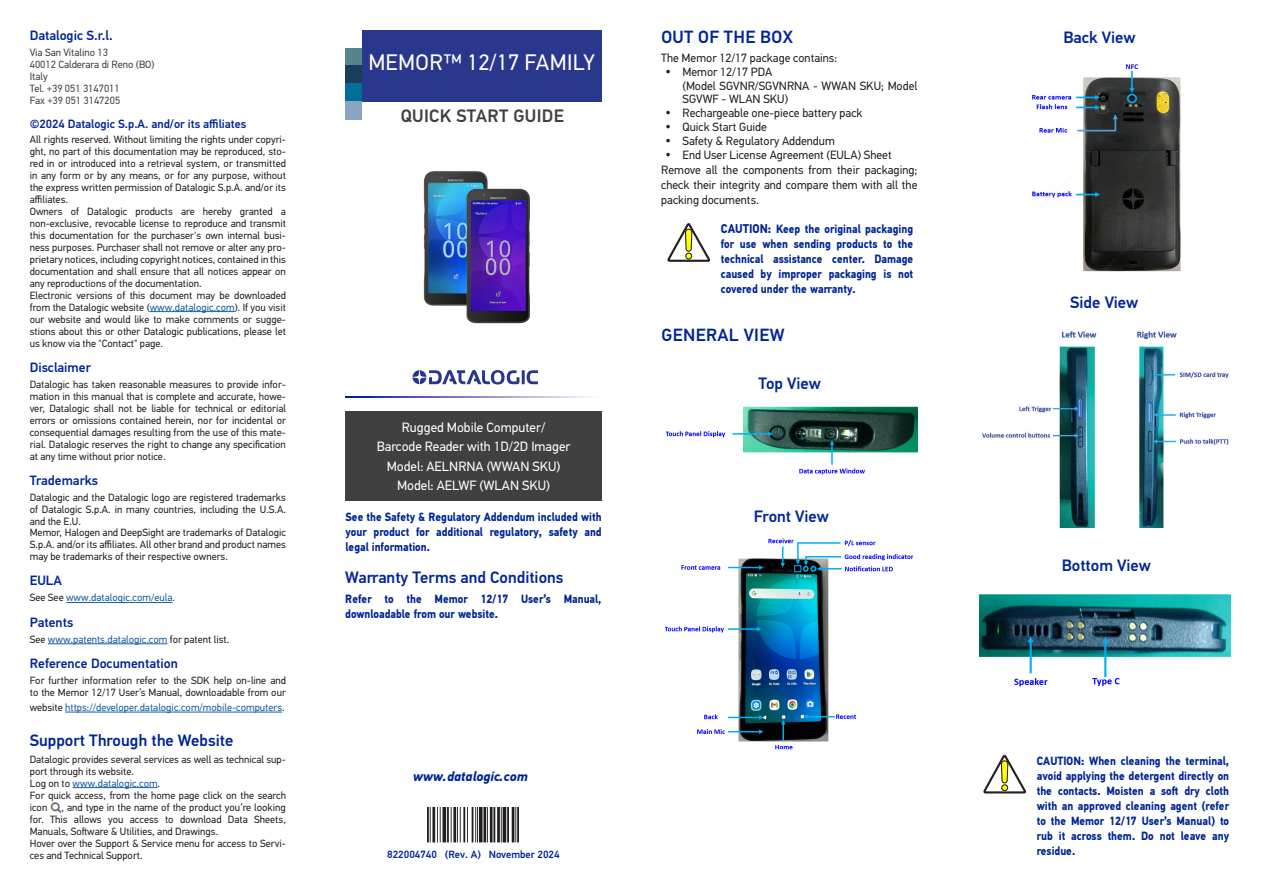
<style>
.page{position:relative;width:1263px;height:893px;background:#fff}
.page>*{position:absolute;margin:0;border:0;box-sizing:border-box;transform-origin:0 0}
.ProdTitle_A4{font:22.5px "PF Din Text Pro";letter-spacing:.02em;color:#fff}
.DocType_A4{font:500 18px "PF Din Text Pro";letter-spacing:.02em;color:#404040}
.Head1_A4{font:500 17.7px "PF Din Text Pro";letter-spacing:.02em;color:#002596}
.Head2_A4{font:500 16.5px "PF Din Text Pro";color:#002596}
.Subtitle_A4{font:13.5px/19.5px "PF Din Text Pro";color:#fff;text-align:center}
.PageiiHead_A4{font:500 13.5px "PF Din Text Pro";color:#002596}
.Datalogic_website_A4{font:italic 700 13.5px "PF Din Text Pro";color:#002596}
.Note_A4{font:700 12px/15px "PF Din Text Pro";color:#002596;text-align:justify;scale:.9 1}
.Body_A4{font:12px/15px "PF Din Text Pro";color:#231f20;text-align:justify}
.Indented_A4{font:12px/13.5px "PF Din Text Pro";color:#231f20}
.Copyright_A4{font:500 12px "PF Din Text Pro";color:#002596}
.PageiiText_A4{font:10.5px/12px "PF Din Text Pro";color:#231f20;text-align:justify}
.PageiiText_A4-2{font:10.5px "PF Din Text Pro";color:#175d9e}
.Address_A4{font:10.5px "PF Din Text Pro";color:#404040}
.Barcode_Footer_A4{font:500 10.5px "PF Din Text Pro";color:#002596}
.s1{color:#175d9e}
.s2{color:#231f20}
.s3{font-size:12.75px}
</style>
<div class="page">
<hr style="left:150px;top:311px;width:85px;height:1px;background:#175d9e">
<hr style="left:66px;top:602px;width:106px;height:1px;background:#175d9e">
<hr style="left:48px;top:643px;width:119px;height:1px;background:#175d9e">
<hr style="left:65px;top:712px;width:217px;height:1px;background:#175d9e">
<div style="left:345px;top:48px;width:17px;height:18px;background:#54858f"></div>
<div style="left:345px;top:66px;width:17px;height:18px;background:#193d5b"></div>
<div style="left:345px;top:83px;width:17px;height:19px;background:#006e98"></div>
<div style="left:345px;top:101px;width:17px;height:18px;background:#8ba4c1"></div>
<div style="left:362px;top:30px;width:240px;height:71px;background:#29378c"></div>
<img style="left:423px;top:171px;width:107px;height:153px">
<svg style="left:412px;top:370px;width:126px;height:14px"></svg>
<svg style="left:345px;top:397px;width:247px;height:1px"></svg>
<div style="left:345px;top:411px;width:257px;height:89px;background:#404040"></div>
<img style="left:428px;top:807px;width:91px;height:36px">
<svg style="left:667px;top:223px;width:43px;height:39px"></svg>
<div style="left:685px;top:253px;width:7px;height:7px;border:1px solid #231f20;border-radius:50%"></div>
<hr style="left:73px;top:787px;width:85px;height:1px;background:#175d9e">
<img style="left:50px;top:802px;width:11px;height:11px">
<svg style="left:983px;top:754px;width:43px;height:40px"></svg>
<div style="left:1001px;top:784px;width:7px;height:7px;border:1px solid #231f20;border-radius:50%"></div>
<img style="left:665px;top:406px;width:252px;height:69px">
<img style="left:664px;top:538px;width:250px;height:212px">
<img style="left:1032px;top:64px;width:148px;height:207px">
<img style="left:982px;top:331px;width:115px;height:196px">
<img style="left:1137px;top:331px;width:92px;height:196px">
<img style="left:980px;top:594px;width:251px;height:93px">
<p class="PageiiHead_A4" style="left:30px;top:27px;width:85px">Datalogic S.r.l.</p>
<p class="Address_A4" style="left:30px;top:46px;width:80px">Via San Vitalino 13</p>
<p class="Address_A4" style="left:30px;top:58px;width:126px">40012 Calderara di Reno (BO)</p>
<p class="Address_A4" style="left:30px;top:70px;width:19px">Italy</p>
<p class="Address_A4" style="left:30px;top:82px;width:92px">Tel. +39 051 3147011</p>
<p class="Address_A4" style="left:30px;top:94px;width:92px">Fax +39 051 3147205</p>
<p class="Copyright_A4" style="left:30px;top:117px;width:218px">©2024 Datalogic S.p.A. and/or its affiliates</p>
<p class="PageiiText_A4" style="left:30px;top:133px;width:258px">All rights reserved. Without limiting the rights under copyri&shy;ght, no part of this documentation may be reproduced, sto&shy;red in or introduced into a retrieval system, or transmitted in any form or by any means, or for any purpose, without the express written permission of Datalogic S.p.A. and/or its affiliates.</p>
<p class="PageiiText_A4" style="left:30px;top:205px;width:258px">Owners of Datalogic products are hereby granted a non-exclusive, revocable license to reproduce and transmit this documentation for the purchaser's own internal busi&shy;ness purposes. Purchaser shall not remove or alter any pro&shy;prietary notices, including copyright notices, contained in this documentation and shall ensure that all notices appear on any reproductions of the documentation.</p>
<p class="PageiiText_A4" style="left:30px;top:289px;width:258px">Electronic versions of this document may be downloaded from the Datalogic website (<span class="s1">www.datalogic.com</span>). If you visit our website and would like to make comments or sugge&shy;stions about this or other Datalogic publications, please let us know via the "Contact" page.</p>
<p class="PageiiHead_A4" style="left:30px;top:359px;width:63px">Disclaimer</p>
<p class="PageiiText_A4" style="left:30px;top:378px;width:258px">Datalogic has taken reasonable measures to provide infor&shy;mation in this manual that is complete and accurate, howe&shy;ver, Datalogic shall not be liable for technical or editorial errors or omissions contained herein, nor for incidental or consequential damages resulting from the use of this mate&shy;rial. Datalogic reserves the right to change any specification at any time without prior notice.</p>
<p class="PageiiHead_A4" style="left:30px;top:472px;width:70px">Trademarks</p>
<p class="PageiiText_A4" style="left:30px;top:492px;width:258px">Datalogic and the Datalogic logo are registered trademarks of Datalogic S.p.A. in many countries, including the U.S.A. and the E.U.</p>
<p class="PageiiText_A4" style="left:30px;top:527px;width:258px">Memor, Halogen and DeepSight are trademarks of Datalogic S.p.A. and/or its affiliates. All other brand and product names may be trademarks of their respective owners.</p>
<p class="PageiiHead_A4" style="left:30px;top:572px;width:34px">EULA</p>
<p class="PageiiText_A4-2" style="left:30px;top:592px;width:147px"><span class="s2">See See</span> www.datalogic.com/eula<span class="s2">.</span></p>
<p class="PageiiHead_A4" style="left:30px;top:614px;width:45px">Patents</p>
<p class="PageiiText_A4-2" style="left:30px;top:633px;width:201px"><span class="s2">See</span> www.patents.datalogic.com <span class="s2">for patent list.</span></p>
<p class="PageiiHead_A4" style="left:30px;top:655px;width:150px">Reference Documentation</p>
<p class="PageiiText_A4" style="left:30px;top:674px;width:258px">For further information refer to the SDK help on-line and to the Memor 12/17 User’s Manual, downloadable from our</p>
<p class="PageiiText_A4-2" style="left:30px;top:701px;width:256px"><span class="s2">website</span> https://developer.datalogic.com/mobile-computers<span class="s2">.</span></p>
<p class="Head2_A4" style="left:30px;top:731px;width:205px">Support Through the Website</p>
<p class="PageiiText_A4" style="left:30px;top:753px;width:258px">Datalogic provides several services as well as technical sup&shy;port through its website.</p>
<p class="PageiiText_A4-2" style="left:30px;top:777px;width:132px"><span class="s2">Log on to</span> www.datalogic.com<span class="s2">.</span></p>
<p class="PageiiText_A4" style="left:30px;top:789px;width:258px">For quick access, from the home page click on the search icon</p>
<p class="PageiiText_A4" style="left:30px;top:801px;width:258px;text-indent:32px">, and type in the name of the product you’re looking for. This allows you access to download Data Sheets, Manuals, Software &amp; Utilities, and Drawings.</p>
<p class="PageiiText_A4" style="left:30px;top:837px;width:258px">Hover over the Support &amp; Service menu for access to Servi&shy;ces and Technical Support.</p>
<p class="ProdTitle_A4" style="left:368px;top:49px;width:228px">MEMOR™ 12/17 FAMILY</p>
<p class="DocType_A4" style="left:401px;top:105px;width:165px">QUICK START GUIDE</p>
<p class="Subtitle_A4" style="left:377px;top:417px;width:195px">Rugged Mobile Computer/<br>Barcode Reader with 1D/2D Imager<br>Model: AELNRNA (WWAN SKU)<br>Model: AELWF (WLAN SKU)</p>
<p class="Note_A4" style="left:345px;top:510px;width:286px">See the Safety &amp; Regulatory Addendum included with your product for additional regulatory, safety and legal information.</p>
<p class="Head2_A4" style="left:345px;top:567px;width:220px">Warranty Terms and Conditions</p>
<p class="Note_A4" style="left:345px;top:592px;width:286px">Refer to the Memor 12/17 User’s Manual, downloadable from our website.</p>
<p class="Datalogic_website_A4" style="left:413px;top:768px;width:116px">www.datalogic.com</p>
<p class="Barcode_Footer_A4" style="left:387px;top:848px;width:174px">822004740 (Rev. A) November 2024</p>
<p class="Head1_A4" style="left:661px;top:26px;width:133px">OUT OF THE BOX</p>
<p class="Body_A4" style="left:661px;top:51px;width:178px">The Memor 12/17 package contains:</p>
<p class="Body_A4" style="left:682px;top:64px;width:91px">Memor 12/17 PDA</p>
<p class="Indented_A4" style="left:682px;top:79px;width:236px">(Model SGVNR/SGVNRNA - WWAN SKU; Model<br>SGVWF - WLAN SKU)</p>
<p class="Body_A4" style="left:682px;top:106px;width:182px">Rechargeable one-piece battery pack</p>
<p class="Body_A4" style="left:682px;top:120px;width:86px">Quick Start Guide</p>
<p class="Body_A4" style="left:682px;top:133px;width:154px">Safety &amp; Regulatory Addendum</p>
<p class="Body_A4" style="left:682px;top:147px;width:211px">End User License Agreement (EULA) Sheet</p>
<p class="Body_A4" style="left:661px;top:163px;width:258px">Remove all the components from their packaging; check their integrity and compare them with all the packing documents.</p>
<p class="Note_A4" style="left:721px;top:221px;width:215px"><span class="s3">CAUTION:</span> Keep the original packaging for use when sending products to the technical assistance center. Damage caused by improper packaging is not covered under the warranty.</p>
<p class="Head1_A4" style="left:661px;top:324px;width:125px">GENERAL VIEW</p>
<p class="Head2_A4" style="left:758px;top:373px;width:64px">Top View</p>
<p class="Head2_A4" style="left:754px;top:507px;width:77px">Front View</p>
<p class="Head2_A4" style="left:1063px;top:28px;width:74px">Back View</p>
<p class="Head2_A4" style="left:1070px;top:292px;width:70px">Side View</p>
<p class="Head2_A4" style="left:1062px;top:555px;width:91px">Bottom View</p>
<p class="Note_A4" style="left:1037px;top:753px;width:215px">CAUTION: When cleaning the terminal, avoid applying the detergent directly on the contacts. Moisten a soft dry cloth with an approved cleaning agent (refer to the Memor 12/17 User’s Manual) to rub it across them. Do not leave any residue.</p>
</div>
